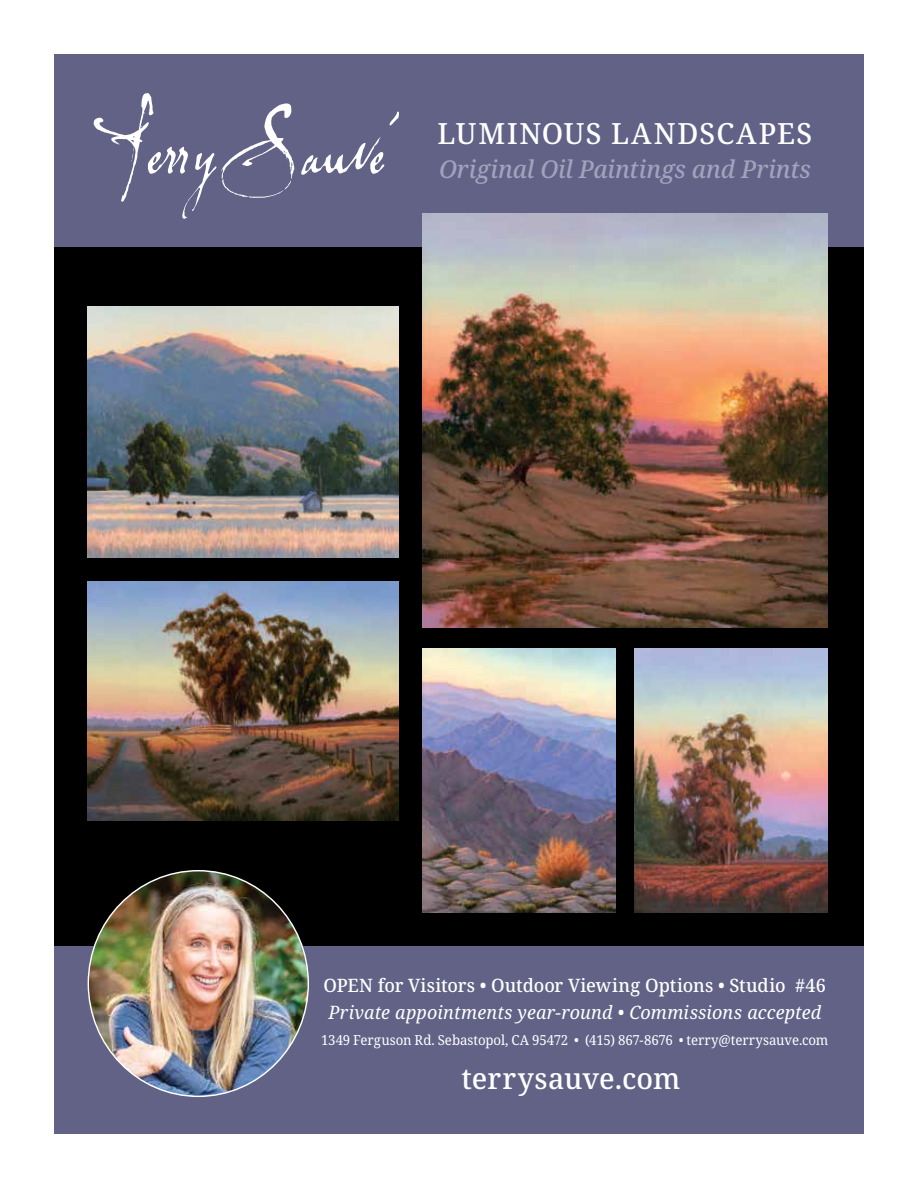
<style>
.page{position:relative;width:918px;height:1188px;background:#fff}
.page>*{position:absolute;margin:0;border:0;box-sizing:border-box;transform-origin:0 0}
.t1{font:500 29.25px "Avrile Serif";letter-spacing:.055em;color:#fff}
.t2{font:500 29.25px "Avrile Serif";letter-spacing:.005em;color:#fff}
.t3{font:italic 500 24.6px "Avrile Serif";letter-spacing:-.005em;color:#a1a2bc}
.t4{font:italic 18.45px "Avrile Serif";letter-spacing:.01em;color:#fff}
.t5{font:500 18.45px "Avrile Serif";color:#fff}
.t6{font:13.8px "Avrile Serif";letter-spacing:-.005em;color:#fff;scale:.96 1}
</style>
<div class="page">
<div style="left:54px;top:144px;width:810px;height:876px;background:#000"></div>
<div style="left:54px;top:946px;width:810px;height:188px;background:#616286"></div>
<div style="left:54px;top:54px;width:810px;height:193px;background:#616286"></div>
<img style="left:88px;top:871px;width:220px;height:225px">
<img style="left:422px;top:214px;width:406px;height:413px">
<img style="left:422px;top:649px;width:194px;height:264px">
<img style="left:635px;top:649px;width:193px;height:264px">
<img style="left:88px;top:581px;width:311px;height:240px">
<img style="left:88px;top:307px;width:311px;height:250px">
<svg style="left:94px;top:93px;width:201px;height:126px"></svg>
<svg style="left:301px;top:137px;width:84px;height:38px"></svg>
<svg style="left:389px;top:111px;width:10px;height:15px"></svg>
<h1 class="t1" style="left:437px;top:114px;width:377px">LUMINOUS LANDSCAPES</h1>
<h2 class="t3" style="left:439px;top:152px;width:373px">Original Oil Paintings and Prints</h2>
<h3 class="t5" style="left:324px;top:973px;width:504px">OPEN for Visitors • Outdoor Viewing Options • Studio #46</h3>
<h3 class="t4" style="left:328px;top:999px;width:494px">Private appointments year-round • Commissions accepted</h3>
<p class="t6" style="left:321px;top:1030px;width:530px">1349 Ferguson Rd. Sebastopol, CA 95472 • (415) 867-8676 • terry@terrysauve.com</p>
<h1 class="t2" style="left:462px;top:1058px;width:220px">terrysauve.com</h1>
</div>
